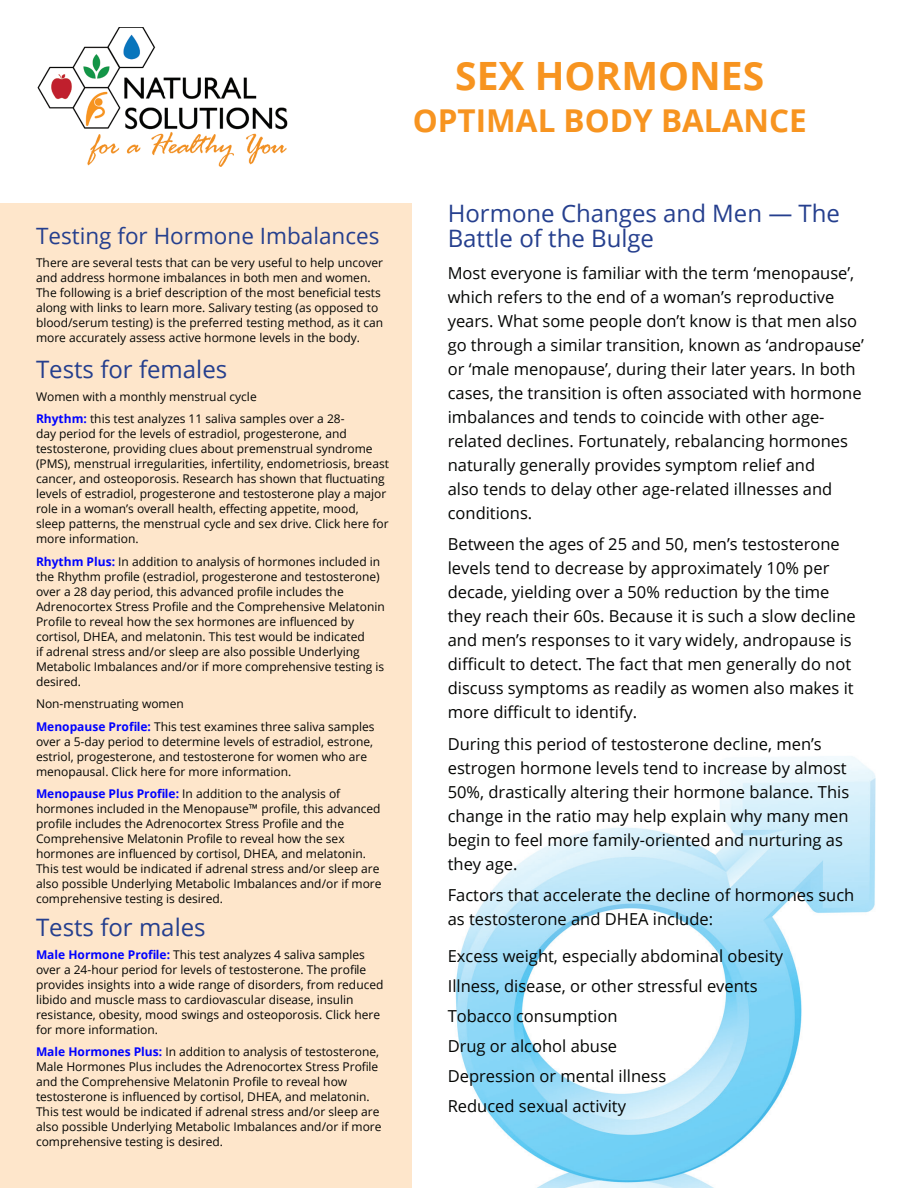
<style>
.page{position:relative;width:918px;height:1188px;background:#fff}
.page>*{position:absolute;margin:0;border:0;box-sizing:border-box;transform-origin:0 0}
.t1{font:700 39px "Open Sans";color:#f79420}
.t2{font:700 31.5px "Open Sans";color:#f79420}
.t3{font:24px/25.5px "Open Sans";color:#253f8e}
.t4{font:22.5px "Open Sans";color:#253f8e}
.t5{font:16.5px/24px "Open Sans";color:#040503}
.t6{font:12px/15px "Open Sans";color:#040503}
.s1{font-weight:700;color:#0102ff}
</style>
<div class="page">
<img style="left:455px;top:756px;width:421px;height:432px">
<img style="left:37px;top:27px;width:251px;height:139px">
<div style="left:0;top:203px;width:412px;height:985px;background:#fee6cb"></div>
<h1 class="t1" style="left:455px;top:48px;width:310px">SEX HORMONES</h1>
<h2 class="t2" style="left:413px;top:98px;width:396px">OPTIMAL BODY BALANCE</h2>
<h3 class="t4" style="left:36px;top:221px;width:345px">Testing for Hormone Imbalances</h3>
<p class="t6" style="left:36px;top:255px;width:349px">There are several tests that can be very useful to help uncover and address hormone imbalances in both men and women.<br>The following is a brief description of the most benefi cial tests along with links to learn more. Salivary testing (as opposed to blood/serum testing) is the preferred testing method, as it can more accurately assess active hormone levels in the body.</p>
<h3 class="t3" style="left:36px;top:356px;width:193px">Tests for females</h3>
<p class="t6" style="left:36px;top:385px;width:310px;line-height:22.5px">Women with a monthly menstrual cycle<br><span class="s1">Rhythm:</span> this test analyzes 11 saliva samples over a 28-</p>
<p class="t6" style="left:36px;top:426px;width:355px">day period for the levels of estradiol, progesterone, and testosterone, providing clues about premenstrual syndrome (PMS), menstrual irregularities, infertility, endometriosis, breast cancer, and osteoporosis. Research has shown that fl uctuating levels of estradiol, progesterone and testosterone play a major role in a woman’s overall health, eff ecting appetite, mood, sleep patterns, the menstrual cycle and sex drive. Click here for more information.</p>
<p class="t6" style="left:36px;top:554px;width:350px"><span class="s1">Rhythm Plus:</span> In addition to analysis of hormones included in the Rhythm profi le (estradiol, progesterone and testosterone) over a 28 day period, this advanced profi le includes the Adrenocortex Stress Profi le and the Comprehensive Melatonin Profi le to reveal how the sex hormones are infl uenced by cortisol, DHEA, and melatonin. This test would be indicated<br>if adrenal stress and/or sleep are also possible Underlying Metabolic Imbalances and/or if more comprehensive testing is desired.</p>
<p class="t6" style="left:36px;top:692px;width:340px;line-height:22.5px">Non-menstruating women<br><span class="s1">Menopause Profile:</span> This test examines three saliva samples</p>
<p class="t6" style="left:36px;top:734px;width:339px">over a 5-day period to determine levels of estradiol, estrone, estriol, progesterone, and testosterone for women who are menopausal. Click here for more information.</p>
<p class="t6" style="left:36px;top:786px;width:347px"><span class="s1">Menopause Plus Profile:</span> In addition to the analysis of hormones included in the Menopause™ profi le, this advanced profi le includes the Adrenocortex Stress Profi le and the Comprehensive Melatonin Profi le to reveal how the sex hormones are infl uenced by cortisol, DHEA, and melatonin.<br>This test would be indicated if adrenal stress and/or sleep are also possible Underlying Metabolic Imbalances and/or if more comprehensive testing is desired.</p>
<h3 class="t3" style="left:36px;top:914px;width:171px">Tests for males</h3>
<p class="t6" style="left:36px;top:947px;width:349px"><span class="s1">Male Hormone Profile:</span> This test analyzes 4 saliva samples over a 24-hour period for levels of testosterone. The profi le provides insights into a wide range of disorders, from reduced libido and muscle mass to cardiovascular disease, insulin resistance, obesity, mood swings and osteoporosis. Click here for more information.</p>
<p class="t6" style="left:36px;top:1044px;width:347px"><span class="s1">Male Hormones Plus:</span> In addition to analysis of testosterone, Male Hormones Plus includes the Adrenocortex Stress Profi le and the Comprehensive Melatonin Profi le to reveal how testosterone is infl uenced by cortisol, DHEA, and melatonin.<br>This test would be indicated if adrenal stress and/or sleep are also possible Underlying Metabolic Imbalances and/or if more comprehensive testing is desired.</p>
<h3 class="t3" style="left:448px;top:200px;width:394px">Hormone Changes and Men — The<br>Battle of the Bulge</h3>
<p class="t5" style="left:448px;top:260px;width:418px">Most everyone is familiar with the term ‘menopause’, which refers to the end of a woman’s reproductive years. What some people don’t know is that men also go through a similar transition, known as ‘andropause’ or ‘male menopause’, during their later years. In both cases, the transition is often associated with hormone imbalances and tends to coincide with other age&shy;related declines. Fortunately, rebalancing hormones naturally generally provides symptom relief and<br>also tends to delay other age-related illnesses and conditions.</p>
<p class="t5" style="left:448px;top:532px;width:410px">Between the ages of 25 and 50, men’s testosterone levels tend to decrease by approximately 10% per decade, yielding over a 50% reduction by the time they reach their 60s. Because it is such a slow decline and men’s responses to it vary widely, andropause is difficult to detect. The fact that men generally do not discuss symptoms as readily as women also makes it more difficult to identify.</p>
<p class="t5" style="left:448px;top:731px;width:403px">During this period of testosterone decline, men’s estrogen hormone levels tend to increase by almost 50%, drastically altering their hormone balance. This change in the ratio may help explain why many men begin to feel more family-oriented and nurturing as they age.</p>
<h3 class="t5" style="left:448px;top:883px;width:408px">Factors that accelerate the decline of hormones such as testosterone and DHEA include:</h3>
<h3 class="t5" style="left:448px;top:941px;width:337px;line-height:30px">Excess weight, especially abdominal obesity<br>Illness, disease, or other stressful events<br>Tobacco consumption<br>Drug or alcohol abuse<br>Depression or mental illness<br>Reduced sexual activity</h3>
</div>
